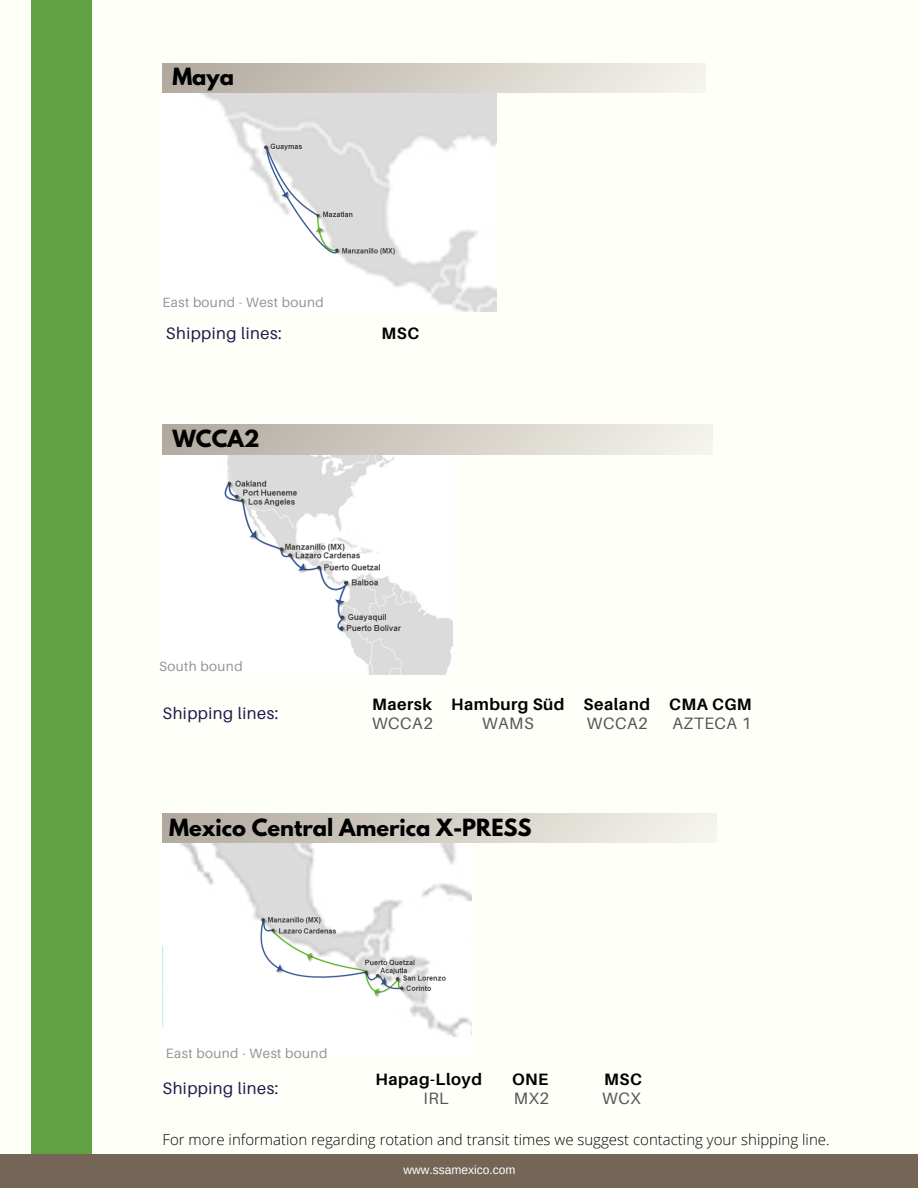
<style>
.page{position:relative;width:918px;height:1188px;background:#fffff9}
.page>*{position:absolute;margin:0;border:0;box-sizing:border-box;transform-origin:0 0}
.t1{font:700 21px "League Spartan";color:#000}
.t2{font:700 16.5px "Aileron";letter-spacing:.03em;color:#000}
.t3{font:16.5px "Aileron";letter-spacing:.03em;color:#26174d}
.t4{font:16.5px "Aileron";letter-spacing:.03em;color:#545454}
.t5{font:300 15px "Open Sans";color:#000}
.t6{font:13.5px "Aileron";letter-spacing:.03em;color:#929792}
.t7{font:12px "Arimo";color:#fff}
</style>
<div class="page">
<div style="left:31px;top:0;width:61px;height:1170px;background:#62a044"></div>
<div style="left:0;top:1154px;width:918px;height:34px;background:#746557"></div>
<img style="left:163px;top:454px;width:290px;height:221px">
<div style="left:163px;top:424px;width:550px;height:30px;background:linear-gradient(to right,#b2a99f,#f4f3ed)"></div>
<img style="left:163px;top:92px;width:334px;height:219px">
<div style="left:163px;top:63px;width:543px;height:29px;background:linear-gradient(to right,#b2a99f,#f4f3ed)"></div>
<img style="left:163px;top:843px;width:309px;height:194px">
<div style="left:163px;top:813px;width:553px;height:30px;background:linear-gradient(to right,#b2a99f,#f5f4ed)"></div>
<h1 class="t1" style="left:172px;top:66px;width:63px">Maya</h1>
<p class="t6" style="left:163px;top:294px;width:163px">East bound - West bound</p>
<p class="t3" style="left:166px;top:323px;width:117px">Shipping lines:</p>
<p class="t2" style="left:382px;top:323px;width:39px">MSC</p>
<h1 class="t1" style="left:172px;top:428px;width:89px">WCCA2</h1>
<p class="t6" style="left:159px;top:658px;width:85px">South bound</p>
<p class="t3" style="left:163px;top:703px;width:117px">Shipping lines:</p>
<p class="t2" style="left:372px;top:694px;width:381px">Maersk Hamburg Süd Sealand CMA CGM</p>
<p class="t4" style="left:372px;top:713px;width:62px">WCCA2</p>
<p class="t4" style="left:482px;top:713px;width:53px">WAMS</p>
<p class="t4" style="left:587px;top:713px;width:62px">WCCA2</p>
<p class="t4" style="left:673px;top:713px;width:80px">AZTECA 1</p>
<h1 class="t1" style="left:169px;top:817px;width:364px">Mexico Central America X-PRESS</h1>
<p class="t6" style="left:166px;top:1045px;width:163px">East bound - West bound</p>
<p class="t3" style="left:163px;top:1078px;width:117px">Shipping lines:</p>
<p class="t2" style="left:376px;top:1069px;width:108px">Hapag-Lloyd</p>
<p class="t2" style="left:512px;top:1069px;width:38px">ONE</p>
<p class="t2" style="left:604px;top:1069px;width:39px">MSC</p>
<p class="t4" style="left:424px;top:1088px;width:27px">IRL</p>
<p class="t4" style="left:514px;top:1088px;width:37px">MX2</p>
<p class="t4" style="left:602px;top:1088px;width:40px">WCX</p>
<p class="t5" style="left:163px;top:1129px;width:669px">For more information regarding rotation and transit times we suggest contacting your shipping line.</p>
<p class="t7" style="left:403px;top:1164px;width:113px">www.ssamexico.com</p>
</div>
